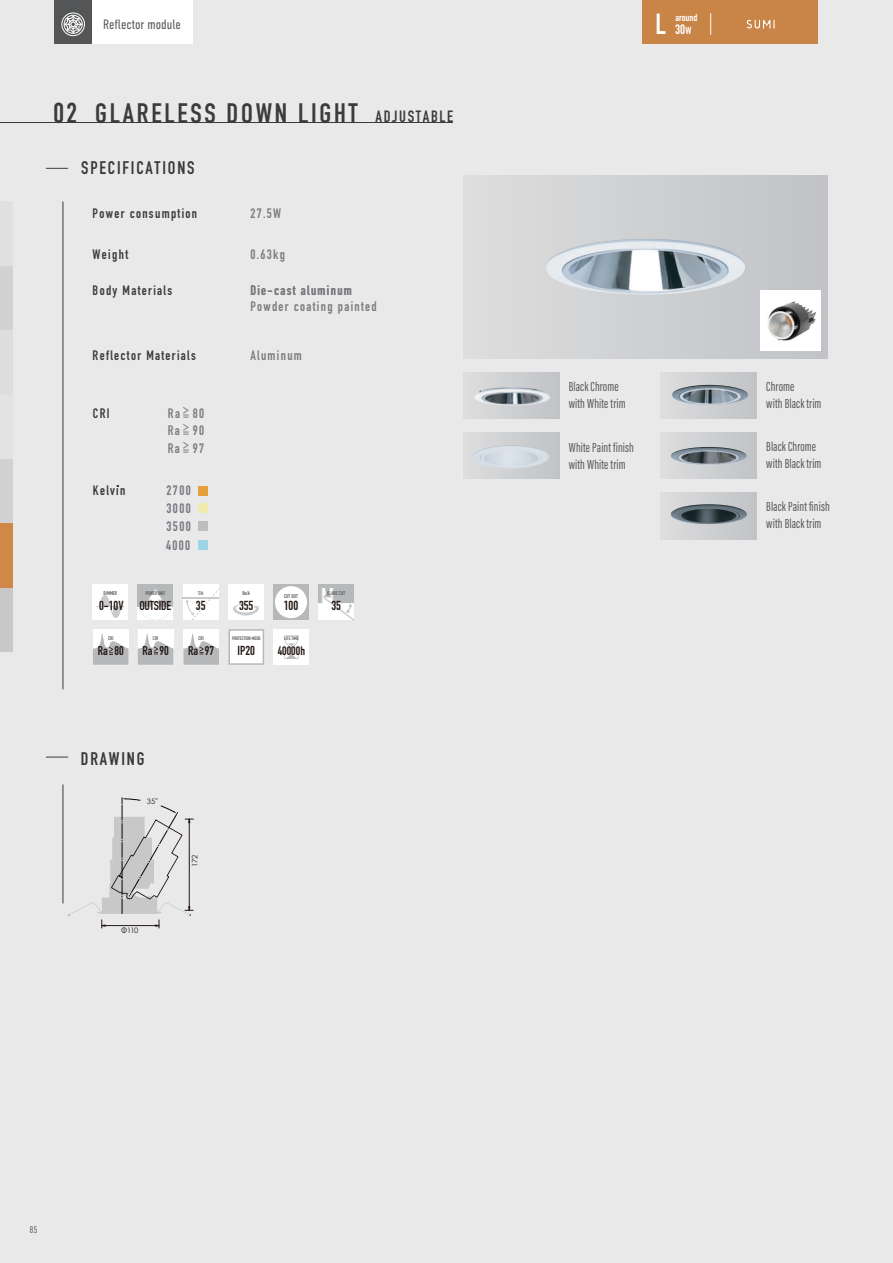
<style>
.page{position:relative;width:893px;height:1263px;background:#eae9e9}
.page>*{position:absolute;margin:0;border:0;box-sizing:border-box;transform-origin:0 0}
.t1{font:700 27.75px "DIN Condensed";letter-spacing:.1em;color:#3d3a3a}
.t2{font:700 18px "DIN Condensed";letter-spacing:.1em;color:#3d3a3a}
.t3{font:700 18px "DIN Condensed";letter-spacing:.1em;color:#383739}
.t4{font:13.5px/17.2px "Acumin Pro Extra Cond";letter-spacing:.01em;color:#575758}
.t5{font:700 13.5px/17.4px "DIN Condensed";letter-spacing:.1em;color:#7c7d80;text-align:justify}
.t6{font:700 13.5px "DIN Condensed";letter-spacing:.1em;color:#3c3a3a}
.t7{font:700 13.5px/17.9px "DIN Condensed";letter-spacing:.1em;color:#757880}
.t8{font:300 13.5px "DIN Condensed";color:#545557}
.t9{font:700 13.5px "DIN Condensed";color:#fff}
.t10{font:700 13.05px "DIN Condensed";color:#221713}
.t11{font:700 12.9px "DIN Condensed";color:#221713}
.t12{font:700 12.75px "DIN Condensed";letter-spacing:-.015em;color:#221713}
.t13{font:700 12.6px "DIN Condensed";color:#221713}
.t14{font:700 12.15px "DIN Condensed";color:#221713}
.t15{font:700 10.05px "DIN Condensed";color:#fff}
.t16{font:7.5px "Century Gothic";color:#221713}
.t17{font:700 5.4px "DIN Condensed";color:#595a5b}
.t18{font:700 5.25px "DIN Condensed";letter-spacing:-.01em;color:#595a5b}
.t19{font:700 4.95px "DIN Condensed";color:#595a5b}
.s1{font-size:28.5px}
.s2{font-size:16.05px}
.s3{font-family:"Noto Sans CJ Kjp";font-weight:500;font-size:12px;color:#7c7c80}
.s4{font-family:"Koz Go Pr 6 N"}
.s5{font-size:28.65px}
.s6{font-size:10.05px}
</style>
<div class="page">
<svg style="left:229px;top:629px;width:35px;height:36px"></svg>
<div style="left:274px;top:629px;width:35px;height:36px;background:#fff"></div>
<svg style="left:284px;top:635px;width:15px;height:24px"></svg>
<div style="left:463px;top:175px;width:365px;height:183px;background:linear-gradient(to right,#dedede,#c0c2c5)"></div>
<img style="left:545px;top:239px;width:200px;height:56px">
<div style="left:463px;top:432px;width:96px;height:47px;background:linear-gradient(to right,#dedede,#c1c3c6)"></div>
<img style="left:469px;top:445px;width:84px;height:27px">
<div style="left:463px;top:373px;width:96px;height:46px;background:linear-gradient(to right,#dedede,#c1c3c6)"></div>
<img style="left:471px;top:387px;width:80px;height:22px">
<div style="left:661px;top:372px;width:96px;height:46px;background:linear-gradient(to right,#deddde,#c0c3c6)"></div>
<img style="left:668px;top:385px;width:83px;height:25px">
<div style="left:661px;top:493px;width:96px;height:46px;background:linear-gradient(to right,#dedede,#c1c3c6)"></div>
<img style="left:669px;top:504px;width:79px;height:23px">
<div style="left:661px;top:433px;width:96px;height:46px;background:linear-gradient(to right,#dedede,#c1c3c6)"></div>
<img style="left:667px;top:447px;width:83px;height:20px">
<div style="left:273px;top:584px;width:36px;height:36px;background:#b6b8ba"></div>
<div style="left:275px;top:586px;width:32px;height:32px;background:#fff;border-radius:50%"></div>
<div style="left:183px;top:584px;width:36px;height:36px;background:#fff"></div>
<hr style="left:183px;top:597px;width:36px;height:2px;background:#c9cacc">
<svg style="left:185px;top:589px;width:34px;height:31px"></svg>
<div style="left:228px;top:584px;width:36px;height:36px;background:#fff"></div>
<svg style="left:233px;top:603px;width:27px;height:12px"></svg>
<div style="left:318px;top:584px;width:36px;height:19px;background:#b6b8ba"></div>
<div style="left:318px;top:603px;width:36px;height:17px;background:#fff"></div>
<svg style="left:321px;top:588px;width:32px;height:32px"></svg>
<div style="left:137px;top:607px;width:36px;height:13px;background:#fff"></div>
<div style="left:137px;top:584px;width:36px;height:23px;background:#b6b8ba"></div>
<svg style="left:138px;top:589px;width:34px;height:31px"></svg>
<div style="left:93px;top:584px;width:35px;height:36px;background:#fff"></div>
<svg style="left:97px;top:595px;width:27px;height:23px"></svg>
<div style="left:93px;top:629px;width:36px;height:36px;background:#fff"></div>
<svg style="left:93px;top:634px;width:36px;height:31px"></svg>
<div style="left:138px;top:629px;width:35px;height:36px;background:#fff"></div>
<svg style="left:138px;top:634px;width:35px;height:31px"></svg>
<div style="left:183px;top:629px;width:36px;height:36px;background:#fff"></div>
<svg style="left:183px;top:634px;width:36px;height:31px"></svg>
<svg style="left:46px;top:168px;width:22px;height:1px"></svg>
<hr style="left:63px;top:201px;width:1px;height:488px;background:#383536">
<hr style="left:63px;top:784px;width:1px;height:119px;background:#383536">
<svg style="left:46px;top:757px;width:22px;height:1px"></svg>
<svg style="left:68px;top:798px;width:125px;height:130px"></svg>
<div style="left:198px;top:540px;width:9px;height:10px;background:#9ed4e7"></div>
<div style="left:198px;top:522px;width:9px;height:9px;background:#bebdbf"></div>
<div style="left:198px;top:486px;width:9px;height:9px;background:#e4a13b"></div>
<div style="left:198px;top:503px;width:9px;height:10px;background:#eeebac"></div>
<hr style="left:0;top:122px;width:453px;height:1px;background:#3d3a3a">
<img style="left:760px;top:291px;width:60px;height:60px">
<div style="left:643px;top:0;width:175px;height:44px;background:#c88547"></div>
<svg style="left:747px;top:20px;width:28px;height:8px"></svg>
<svg style="left:710px;top:13px;width:1px;height:22px"></svg>
<div style="left:0;top:202px;width:13px;height:64px;background:#e0e0e1"></div>
<div style="left:0;top:266px;width:13px;height:64px;background:#d2d2d3"></div>
<div style="left:0;top:395px;width:13px;height:64px;background:#e3e3e3"></div>
<div style="left:0;top:459px;width:13px;height:64px;background:#d2d2d3"></div>
<div style="left:0;top:587px;width:13px;height:65px;background:#c8c8c9"></div>
<div style="left:0;top:330px;width:13px;height:65px;background:#ddddde"></div>
<div style="left:0;top:523px;width:13px;height:64px;background:#d08847"></div>
<div style="left:55px;top:0;width:37px;height:44px;background:#545557"></div>
<div style="left:92px;top:0;width:100px;height:44px;background:#fff"></div>
<div style="left:64px;top:15px;width:18px;height:19px;border:1px solid #fff;border-radius:50%"></div>
<svg style="left:64px;top:15px;width:18px;height:18px"></svg>
<div style="left:62px;top:13px;width:23px;height:23px;border:1px solid #fff;border-radius:50%"></div>
<p class="t8" style="left:103px;top:17px;width:79px">Reflector module</p>
<h1 class="t1" style="left:54px;top:95px;width:401px"><span class="s1">02</span> GLARELESS DOWN LIGHT <span class="s2">ADJUSTABLE</span></h1>
<h2 class="t2" style="left:81px;top:156px;width:115px">SPECIFICATIONS</h2>
<p class="t6" style="left:93px;top:205px;width:106px">Power consumption</p>
<p class="t5" style="left:250px;top:205px;width:32px">27.5W</p>
<p class="t6" style="left:93px;top:245px;width:37px">Weight</p>
<p class="t5" style="left:250px;top:245px;width:36px">0.63kg</p>
<p class="t6" style="left:93px;top:282px;width:81px">Body Materials</p>
<p class="t5" style="left:250px;top:282px;width:103px">Die-cast aluminum</p>
<p class="t5" style="left:250px;top:297px;width:128px">Powder coating painted</p>
<p class="t6" style="left:93px;top:346px;width:105px">Reflector Materials</p>
<p class="t5" style="left:250px;top:346px;width:53px">Aluminum</p>
<p class="t6" style="left:93px;top:404px;width:18px">CRI</p>
<p class="t5" style="left:168px;top:404px;width:38px">Ra<span class="s3">≧</span> 80<br>Ra<span class="s3">≧</span> 90<br>Ra<span class="s3">≧</span> 97</p>
<p class="t6" style="left:93px;top:481px;width:34px">Kelvin</p>
<p class="t7" style="left:167px;top:482px;width:26px">2700<br>3000</p>
<p class="t7" style="left:167px;top:517px;width:26px">3500</p>
<p class="t17" style="left:104px;top:589px;width:15px">DIMMER</p>
<p class="t11" style="left:99px;top:597px;width:26px">0-10V</p>
<p class="t18" style="left:108px;top:634px;width:7px">CRI</p>
<p class="t13" style="left:98px;top:642px;width:28px">Ra 80</p>
<p class="t7" style="left:166px;top:536px;width:26px">4000</p>
<p class="t18" style="left:145px;top:589px;width:21px">POWER UNIT</p>
<p class="t12" style="left:139px;top:597px;width:33px">OUTSIDE</p>
<p class="t18" style="left:153px;top:634px;width:7px">CRI</p>
<p class="t13" style="left:143px;top:642px;width:28px">Ra 90</p>
<p class="t17" style="left:198px;top:589px;width:7px">T/A</p>
<p class="t11" style="left:196px;top:597px;width:11px">35</p>
<p class="t18" style="left:198px;top:634px;width:7px">CRI</p>
<p class="t13" style="left:188px;top:642px;width:28px">Ra 97</p>
<p class="t17" style="left:242px;top:589px;width:9px">Ro/A</p>
<p class="t11" style="left:239px;top:597px;width:16px">355</p>
<p class="t19" style="left:232px;top:635px;width:30px">PROTECTION MODE</p>
<p class="t11" style="left:238px;top:642px;width:19px">IP20</p>
<p class="t17" style="left:284px;top:592px;width:15px">CUT OUT</p>
<p class="t10" style="left:284px;top:597px;width:16px">100</p>
<p class="t19" style="left:284px;top:635px;width:16px">LIFE TIME</p>
<p class="t14" style="left:278px;top:642px;width:29px">40000h</p>
<p class="t17" style="left:327px;top:589px;width:20px">GLARE CUT</p>
<p class="t11" style="left:331px;top:597px;width:11px">35</p>
<h2 class="t3" style="left:81px;top:746px;width:65px">DRAWING</h2>
<p class="t16" style="left:147px;top:796px;width:17px">35<span class="s4">°</span></p>
<p class="t16" style="left:120px;top:925px;width:19px"><span class="s4">Φ</span>110</p>
<p class="t16" style="left:190px;top:867px;width:14px;rotate:-90deg">172</p>
<p class="t15" style="left:675px;top:11px;width:24px">around</p>
<p class="t9" style="left:655px;top:20px;width:37px"><span class="s5">L</span> 30<span class="s6">W</span></p>
<p class="t4" style="left:569px;top:378px;width:58px">Black Chrome with White trim</p>
<p class="t4" style="left:569px;top:439px;width:67px">White Paint finish with White trim</p>
<p class="t4" style="left:766px;top:377px;width:57px">Chrome<br>with Black trim</p>
<p class="t4" style="left:766px;top:438px;width:57px">Black Chrome with Black trim</p>
<p class="t4" style="left:766px;top:498px;width:65px">Black Paint finish with Black trim</p>
</div>
